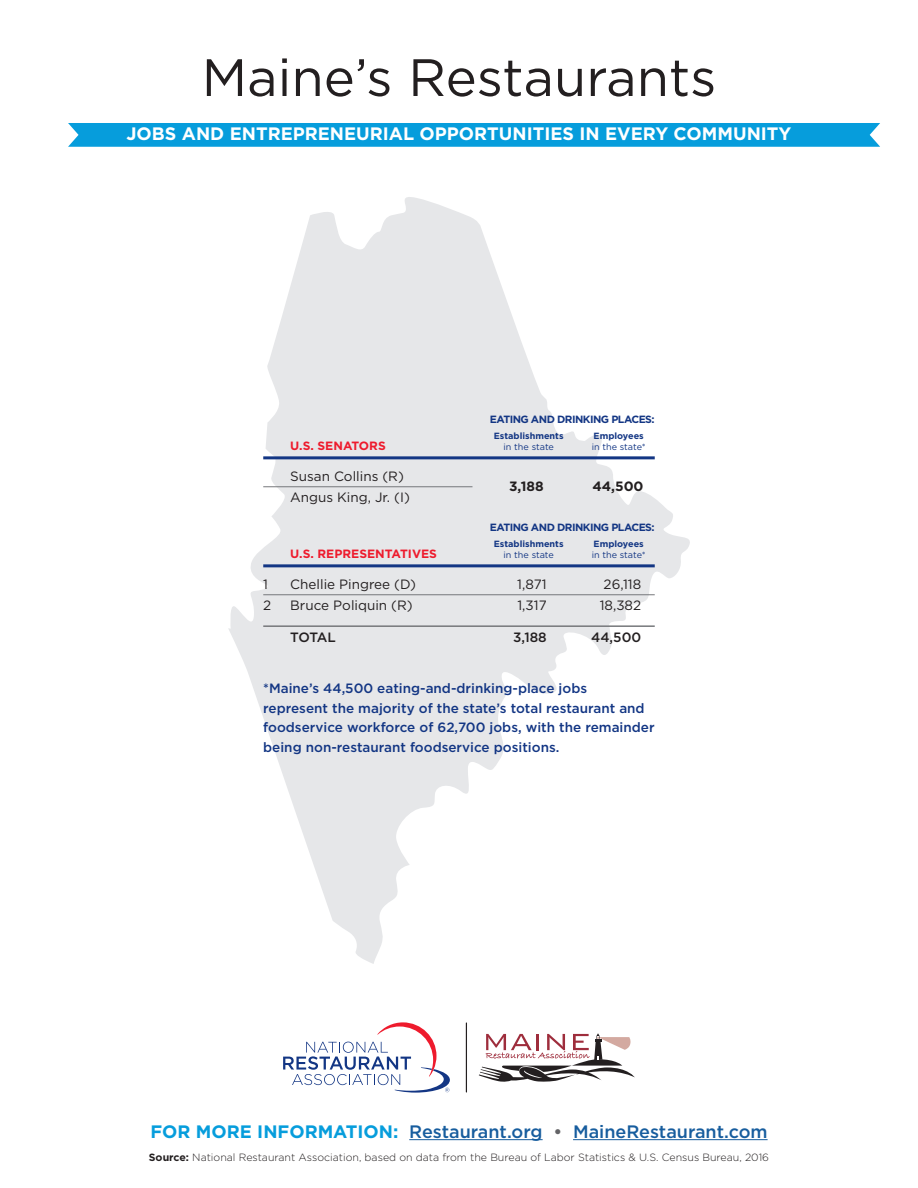
<style>
.page{position:relative;width:918px;height:1188px;background:#fff}
.page>*{position:absolute;margin:0;border:0;box-sizing:border-box;transform-origin:0 0}
.t1{font:52.5px "Gotham";color:#231f20}
.t2{font:500 18px "Gotham";color:#175d9e}
.t3{font:700 18px "Gotham";color:#fff}
.t4{font:500 13.5px/19.5px "Gotham";color:#133684}
.t5{font:13.5px/21px "Gotham";color:#231f20}
.t6{font:500 13.5px "Gotham";color:#231f20}
.t7{font:700 13.5px "Gotham";color:#231f20}
.t8{font:700 12px "Gotham";color:#ee1b2d}
.t9{font:300 10.5px "Gotham";color:#231f20}
.t10{font:700 10.5px "Gotham";letter-spacing:-.05em;color:#133684}
.t11{font:700 9px "Gotham";color:#133684}
.t12{font:9px "Gotham";color:#133684}
.s1{font-weight:700;color:#069ddc}
.s2{color:#636366}
.s3{font-weight:700}
</style>
<div class="page">
<div style="left:68px;top:123px;width:812px;height:24px;background:#069ddc"></div>
<svg style="left:228px;top:197px;width:462px;height:767px"></svg>
<hr style="left:263px;top:486px;width:209px;height:1px;background:#76787b">
<hr style="left:263px;top:456px;width:392px;height:3px;background:#133684">
<hr style="left:263px;top:594px;width:392px;height:1px;background:#76787b">
<hr style="left:263px;top:625px;width:392px;height:2px;background:#76787b">
<hr style="left:263px;top:564px;width:392px;height:3px;background:#133684">
<svg style="left:283px;top:1022px;width:167px;height:71px"></svg>
<hr style="left:466px;top:1023px;width:1px;height:69px;background:#231f20">
<hr style="left:409px;top:1139px;width:134px;height:1px;background:#175d9e">
<hr style="left:573px;top:1139px;width:195px;height:1px;background:#175d9e">
<svg style="left:479px;top:1033px;width:156px;height:49px"></svg>
<h1 class="t1" style="left:202px;top:44px;width:516px">Maine’s Restaurants</h1>
<h2 class="t3" style="left:126px;top:121px;width:667px">JOBS AND ENTREPRENEURIAL OPPORTUNITIES IN EVERY COMMUNITY</h2>
<p class="t10" style="left:490px;top:413px;width:166px">EATING AND DRINKING PLACES:</p>
<p class="t11" style="left:494px;top:430px;width:71px">Establishments</p>
<p class="t11" style="left:594px;top:430px;width:52px">Employees</p>
<p class="t8" style="left:290px;top:437px;width:97px">U.S. SENATORS</p>
<p class="t12" style="left:504px;top:441px;width:52px">in the state</p>
<p class="t12" style="left:592px;top:441px;width:56px">in the state*</p>
<p class="t5" style="left:290px;top:465px;width:121px">Susan Collins (R)<br>Angus King, Jr. (I)</p>
<p class="t7" style="left:509px;top:478px;width:36px">3,188</p>
<p class="t7" style="left:592px;top:478px;width:53px">44,500</p>
<p class="t10" style="left:490px;top:521px;width:166px">EATING AND DRINKING PLACES:</p>
<p class="t11" style="left:494px;top:538px;width:71px">Establishments</p>
<p class="t11" style="left:594px;top:538px;width:52px">Employees</p>
<p class="t8" style="left:290px;top:545px;width:148px">U.S. REPRESENTATIVES</p>
<p class="t12" style="left:504px;top:549px;width:52px">in the state</p>
<p class="t12" style="left:592px;top:549px;width:56px">in the state*</p>
<p class="t5" style="left:263px;top:573px;width:6px">1</p>
<p class="t5" style="left:290px;top:573px;width:127px">Chellie Pingree (D)</p>
<p class="t5" style="left:517px;top:573px;width:31px">1,871</p>
<p class="t5" style="left:604px;top:573px;width:39px">26,118</p>
<p class="t5" style="left:263px;top:594px;width:10px">2</p>
<p class="t5" style="left:290px;top:594px;width:124px">Bruce Poliquin (R)</p>
<p class="t5" style="left:517px;top:594px;width:31px">1,317</p>
<p class="t5" style="left:600px;top:594px;width:43px">18,382</p>
<p class="t6" style="left:290px;top:628px;width:47px">TOTAL</p>
<p class="t6" style="left:513px;top:628px;width:35px">3,188</p>
<p class="t6" style="left:591px;top:628px;width:52px">44,500</p>
<p class="t4" style="left:263px;top:679px;width:393px">*Maine’s 44,500 eating-and-drinking-place jobs represent the majority of the state’s total restaurant and foodservice workforce of 62,700 jobs, with the remainder being non-restaurant foodservice positions.</p>
<h2 class="t2" style="left:150px;top:1120px;width:619px"><span class="s1">FOR MORE INFORMATION:</span> Restaurant.org <span class="s2">•</span> MaineRestaurant.com</h2>
<p class="t9" style="left:149px;top:1151px;width:622px"><span class="s3">Source:</span> National Restaurant Association, based on data from the Bureau of Labor Statistics &amp; U.S. Census Bureau, 2016</p>
</div>
